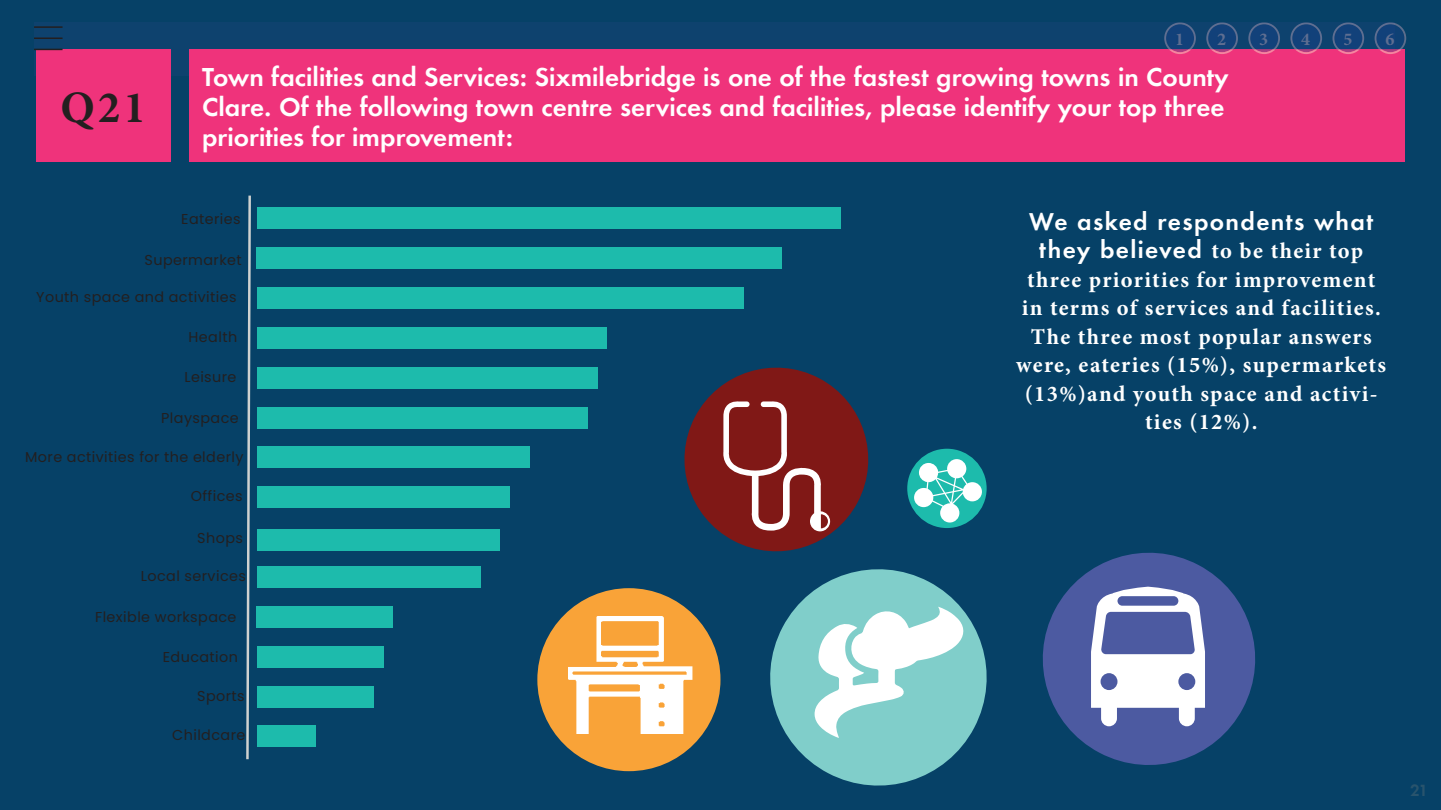
<style>
.page{position:relative;width:1441px;height:810px;background:#fff}
.page>*{position:absolute;margin:0;border:0;box-sizing:border-box;transform-origin:0 0}
.t1{font:700 45px "Minion Pro";color:#231f20}
.t2{font:700 24px/30px "Allies Morrison Futura ND";color:#fff}
.t3{font:700 22.5px/28.5px "Minion Pro";letter-spacing:.06em;color:#fff;text-align:center}
.t4{font:700 22.5px/28.5px "Allies Morrison Futura ND";letter-spacing:.06em;color:#fff;text-align:center}
.t5{font:700 18px "Minion Pro";color:#5f6e91}
.t6{font:700 15px "Allies Morrison Futura ND";color:#29546d}
.t7{font:14.4px "Poppins";letter-spacing:.03em;color:#231f20}
.s1{font-family:"Minion Pro"}
</style>
<div class="page">
<div style="left:0;top:0;width:1440px;height:810px;background:#064167"></div>
<div style="left:34px;top:23px;width:1360px;height:53px;background:#0e426e"></div>
<div style="left:257px;top:208px;width:583px;height:21px;background:#1dbbac"></div>
<div style="left:257px;top:247px;width:524px;height:22px;background:#1dbbac"></div>
<div style="left:257px;top:287px;width:486px;height:22px;background:#1dbbac"></div>
<div style="left:257px;top:327px;width:349px;height:22px;background:#1dbbac"></div>
<div style="left:257px;top:367px;width:340px;height:22px;background:#1dbbac"></div>
<div style="left:257px;top:407px;width:330px;height:22px;background:#1dbbac"></div>
<div style="left:257px;top:447px;width:272px;height:21px;background:#1dbbac"></div>
<div style="left:257px;top:486px;width:252px;height:22px;background:#1dbbac"></div>
<div style="left:257px;top:530px;width:243px;height:21px;background:#1dbbac"></div>
<div style="left:257px;top:566px;width:223px;height:22px;background:#1dbbac"></div>
<div style="left:257px;top:606px;width:136px;height:22px;background:#1dbbac"></div>
<div style="left:257px;top:646px;width:126px;height:22px;background:#1dbbac"></div>
<div style="left:257px;top:686px;width:116px;height:21px;background:#1dbbac"></div>
<div style="left:257px;top:725px;width:58px;height:22px;background:#1dbbac"></div>
<svg style="left:246px;top:195px;width:5px;height:565px"></svg>
<div style="left:36px;top:49px;width:134px;height:113px;background:#ef337b"></div>
<div style="left:189px;top:49px;width:1215px;height:113px;background:#ef337b"></div>
<svg style="left:684px;top:367px;width:185px;height:185px"></svg>
<div style="left:537px;top:588px;width:183px;height:183px;background:#f9a338;border-radius:50%"></div>
<img style="left:568px;top:617px;width:125px;height:116px">
<svg style="left:770px;top:569px;width:217px;height:217px;fill:#80ceca"></svg>
<svg style="left:814px;top:607px;width:151px;height:131px"></svg>
<div style="left:907px;top:449px;width:79px;height:79px;background:#1dbbac;border-radius:50%"></div>
<svg style="left:913px;top:459px;width:68px;height:64px"></svg>
<svg style="left:1042px;top:552px;width:213px;height:213px;fill:#4c5aa1"></svg>
<svg style="left:1090px;top:587px;width:114px;height:139px"></svg>
<svg style="left:1248px;top:22px;width:31px;height:32px"></svg>
<svg style="left:1164px;top:22px;width:31px;height:32px"></svg>
<svg style="left:1290px;top:22px;width:31px;height:32px"></svg>
<svg style="left:1206px;top:22px;width:31px;height:32px"></svg>
<svg style="left:1332px;top:22px;width:31px;height:32px"></svg>
<svg style="left:1374px;top:22px;width:31px;height:32px"></svg>
<hr style="left:34px;top:26px;width:29px;height:2px;background:#231f20">
<svg style="left:34px;top:38px;width:29px;height:1px"></svg>
<svg style="left:34px;top:49px;width:29px;height:1px"></svg>
<h1 class="t1" style="left:60px;top:76px;width:87px">Q21</h1>
<p class="t5" style="left:1174px;top:26px;width:10px">1</p>
<p class="t5" style="left:1216px;top:26px;width:10px">2</p>
<p class="t5" style="left:1258px;top:26px;width:10px">3</p>
<p class="t5" style="left:1300px;top:26px;width:10px">4</p>
<p class="t5" style="left:1342px;top:26px;width:10px">5</p>
<p class="t2" style="left:202px;top:62px;width:1028px">Town facilities and Services: Sixmilebridge is one of the fastest growing towns in County<br>Clare. Of the following town centre services and facilities, please identify your top three priorities for improvement:</p>
<p class="t5" style="left:1385px;top:26px;width:10px">6</p>
<p class="t7" style="left:181px;top:210px;width:61px">Eateries</p>
<p class="t7" style="left:145px;top:252px;width:99px">Supermarket</p>
<p class="t7" style="left:36px;top:289px;width:202px">Youth space and activities</p>
<p class="t7" style="left:188px;top:328px;width:50px">Health</p>
<p class="t7" style="left:184px;top:368px;width:54px">Leisure</p>
<p class="t7" style="left:161px;top:409px;width:79px">Playspace</p>
<p class="t7" style="left:25px;top:448px;width:220px">More activities for the elderly</p>
<p class="t7" style="left:191px;top:488px;width:53px">Offices</p>
<p class="t7" style="left:197px;top:530px;width:47px">Shops</p>
<p class="t7" style="left:141px;top:568px;width:107px">Local services</p>
<p class="t7" style="left:95px;top:609px;width:143px">Flexible workspace</p>
<p class="t7" style="left:163px;top:649px;width:77px">Education</p>
<p class="t7" style="left:197px;top:688px;width:49px">Sports</p>
<p class="t7" style="left:172px;top:727px;width:75px">Childcare</p>
<p class="t4" style="left:1029px;top:207px;width:345px">We asked respondents what they believed <span class="s1">to be their top</span></p>
<p class="t3" style="left:1016px;top:265px;width:371px">three priorities for improvement in terms of services and facilities.<br>The three most popular answers were, eateries (15%), supermarkets (13%)and youth space and activi&shy;ties (12%).</p>
<p class="t6" style="left:1410px;top:780px;width:19px">21</p>
</div>
